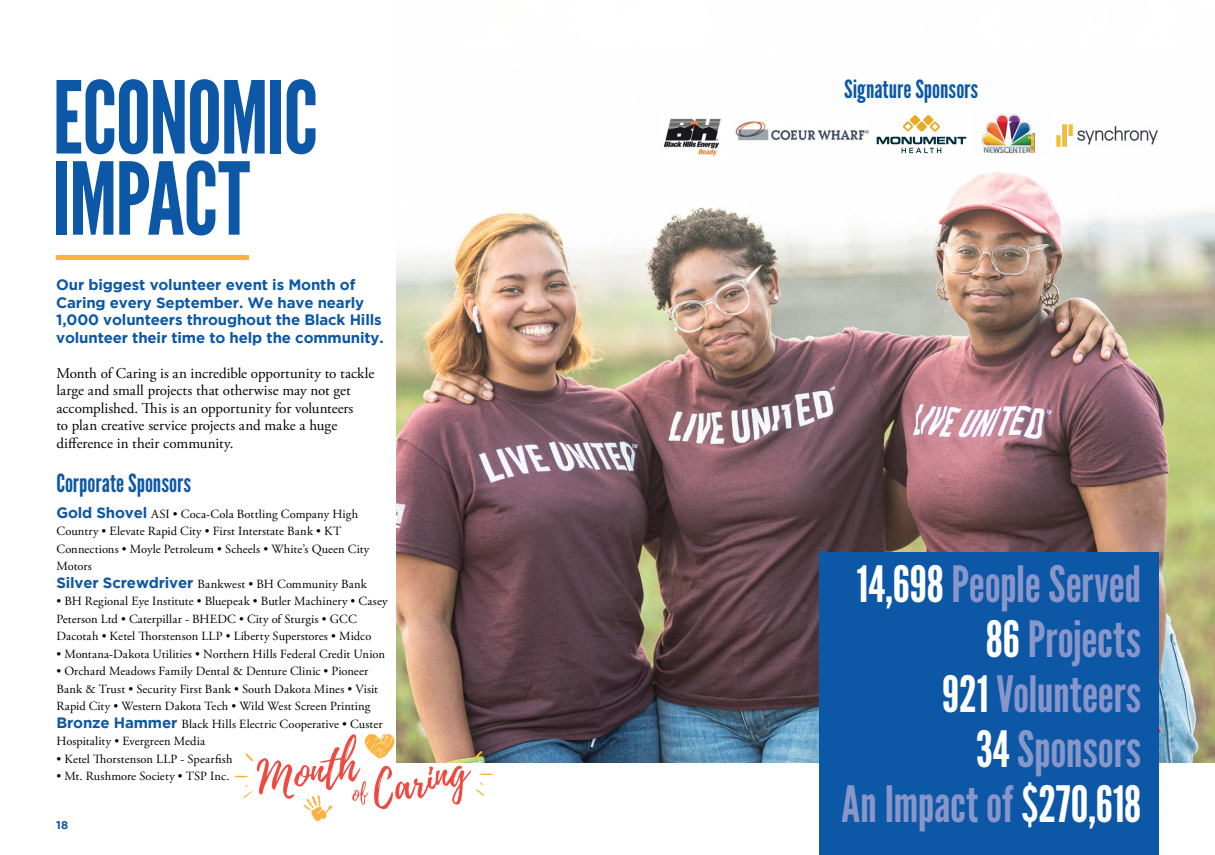
<style>
.page{position:relative;width:1215px;height:855px;background:#fff}
.page>*{position:absolute;margin:0;border:0;box-sizing:border-box;transform-origin:0 0}
.t1{font:100px/81.2px "League Gothic";letter-spacing:-.02em;color:#0c57a6}
.t2{font:50px/55px "League Gothic";letter-spacing:-.005em;color:#8896ca;text-align:right}
.t3{font:25px "League Gothic";color:#0c57a6}
.t4{font:15px/17.5px "Adobe Garamond Pro";color:#000}
.t5{font:700 15px/17.5px "Gotham";letter-spacing:-.01em;color:#0c57a6}
.t6{font:12.5px/17.5px "Adobe Garamond Pro";letter-spacing:.01em;color:#000}
.t7{font:700 11.25px "Gotham";color:#0c57a6}
.s1{font-family:"Gotham";font-weight:700;font-size:15px;color:#0c57a6}
.s2{color:#fff}
</style>
<div class="page">
<img style="left:396px;top:114px;width:819px;height:648px">
<div style="left:819px;top:552px;width:340px;height:303px;background:#0c57a6"></div>
<div style="left:56px;top:255px;width:193px;height:5px;background:#fcb23d"></div>
<img style="left:971px;top:115px;width:81px;height:39px">
<img style="left:661px;top:114px;width:66px;height:46px">
<img style="left:732px;top:115px;width:140px;height:35px">
<svg style="left:877px;top:115px;width:89px;height:38px"></svg>
<img style="left:1056px;top:125px;width:102px;height:22px">
<svg style="left:235px;top:734px;width:258px;height:88px"></svg>
<h1 class="t1" style="left:52px;top:78px;width:267px">ECONOMIC<br>IMPACT</h1>
<p class="t5" style="left:56px;top:276px;width:329px">Our biggest volunteer event is Month of Caring every September. We have nearly 1,000 volunteers throughout the Black Hills volunteer their time to help the community.</p>
<p class="t4" style="left:56px;top:365px;width:319px">Month of Caring is an incredible opportunity to tackle large and small projects that otherwise may not get accomplished. This is an opportunity for volunteers<br>to plan creative service projects and make a huge difference in their community.</p>
<h3 class="t3" style="left:56px;top:468px;width:136px">Corporate Sponsors</h3>
<p class="t6" style="left:56px;top:505px;width:315px"><span class="s1">Gold Shovel</span> ASI • Coca-Cola Bottling Company High Country • Elevate Rapid City • First Interstate Bank • KT Connections • Moyle Petroleum • Scheels • White’s Queen City Motors<br><span class="s1">Silver Screwdriver</span> Bankwest • BH Community Bank</p>
<p class="t6" style="left:56px;top:593px;width:333px">• BH Regional Eye Institute • Bluepeak • Butler Machinery • Casey<br>Peterson Ltd • Caterpillar - BHEDC • City of Sturgis • GCC<br>Dacotah • Ketel Thorstenson LLP • Liberty Superstores • Midco</p>
<p class="t6" style="left:56px;top:645px;width:330px">• Montana-Dakota Utilities • Northern Hills Federal Credit Union</p>
<p class="t6" style="left:56px;top:663px;width:328px">• Orchard Meadows Family Dental &amp; Denture Clinic • Pioneer Bank &amp; Trust • Security First Bank • South Dakota Mines • Visit Rapid City • Western Dakota Tech • Wild West Screen Printing <span class="s1">Bronze Hammer</span> Black Hills Electric Cooperative • Custer Hospitality • Evergreen Media</p>
<p class="t6" style="left:56px;top:750px;width:178px">• Ketel Thorstenson LLP - Spearfish</p>
<p class="t6" style="left:56px;top:768px;width:175px">• Mt. Rushmore Society • TSP Inc.</p>
<p class="t7" style="left:56px;top:819px;width:13px">18</p>
<h3 class="t3" style="left:844px;top:75px;width:136px">Signature Sponsors</h3>
<h2 class="t2" style="left:842px;top:557px;width:301px"><span class="s2">14,698</span> People Served<br><span class="s2">86</span> Projects<br><span class="s2">921</span> Volunteers<br><span class="s2">34</span> Sponsors<br>An Impact of<span class="s2">$270,618</span></h2>
</div>
